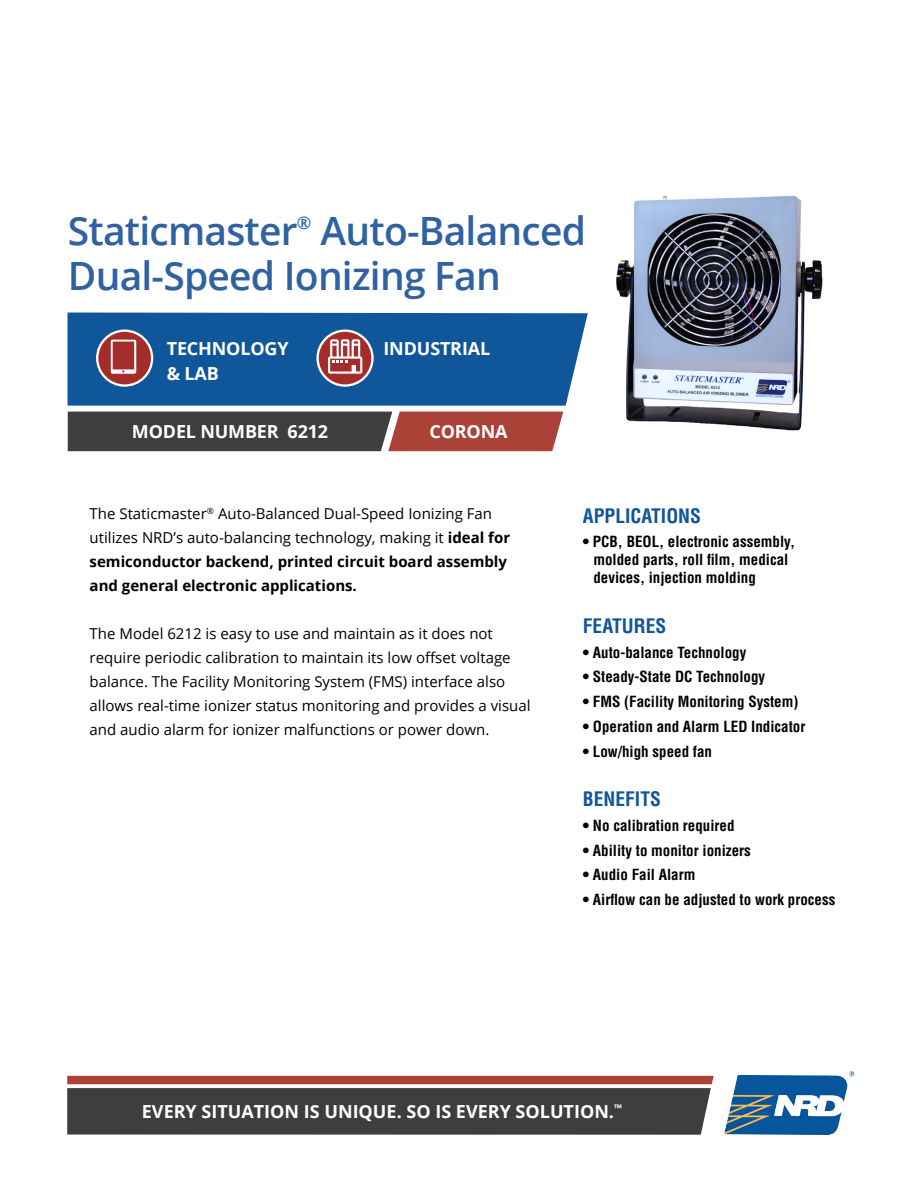
<style>
.page{position:relative;width:918px;height:1188px;background:#fff}
.page>*{position:absolute;margin:0;border:0;box-sizing:border-box;transform-origin:0 0}
.t1{font:600 39px/45px "Open Sans";letter-spacing:-.02em;color:#3061a3}
.t2{font:700 condensed 19.5px "Helvetica";color:#10569b}
.industry__model_numb{font:700 18px/25.5px "Open Sans";letter-spacing:-.01em;color:#fff}
.t3{font:600 17.55px "Open Sans";color:#3061a3}
.t4{font:15px/24px "Open Sans";color:#000}
.t5{font:700 condensed 15px/18px "Helvetica";color:#000}
.s1{font-weight:700}
</style>
<div class="page">
<img style="left:616px;top:195px;width:207px;height:236px">
<img style="left:724px;top:1071px;width:131px;height:64px">
<svg style="left:67px;top:1076px;width:647px;height:59px;background:#5d4e4d"></svg>
<svg style="left:67px;top:412px;width:496px;height:39px;background:#674441"></svg>
<div style="left:67px;top:313px;width:521px;height:93px;background:#10569b"></div>
<svg style="left:97px;top:331px;width:55px;height:55px"></svg>
<svg style="left:111px;top:339px;width:25px;height:35px"></svg>
<div style="left:96px;top:329px;width:57px;height:58px;border:2px solid #fff;border-radius:50%"></div>
<svg style="left:318px;top:331px;width:55px;height:55px"></svg>
<svg style="left:328px;top:339px;width:34px;height:35px"></svg>
<div style="left:316px;top:329px;width:58px;height:58px;border:2px solid #fff;border-radius:50%"></div>
<p class="t1" style="left:68px;top:208px;width:520px;text-indent:253px">Auto-Balanced<br>Dual-Speed Ionizing Fan</p>
<p class="t1" style="left:68px;top:208px;width:231px">Staticmaster</p>
<p class="t3" style="left:297px;top:211px;width:16px">®</p>
<p class="industry__model_numb" style="left:167px;top:335px;width:123px">TECHNOLOGY &amp; LAB</p>
<p class="industry__model_numb" style="left:384px;top:336px;width:108px">INDUSTRIAL</p>
<p class="industry__model_numb" style="left:132px;top:419px;width:198px">MODEL NUMBER 6212</p>
<p class="industry__model_numb" style="left:429px;top:419px;width:80px">CORONA</p>
<p class="t4" style="left:90px;top:501px;width:422px">The Staticmaster<sup>®</sup> Auto-Balanced Dual-Speed Ionizing Fan utilizes NRD’s auto-balancing technology, making it <span class="s1">ideal for semiconductor backend, printed circuit board assembly and general electronic applications.</span></p>
<p class="t4" style="left:90px;top:621px;width:442px">The Model 6212 is easy to use and maintain as it does not require periodic calibration to maintain its low offset voltage balance. The Facility Monitoring System (FMS) interface also allows real-time ionizer status monitoring and provides a visual and audio alarm for ionizer malfunctions or power down.</p>
<p class="t2" style="left:583px;top:504px;width:120px">APPLICATIONS</p>
<p class="t5" style="left:593px;top:533px;width:203px;text-indent:-10px">• PCB, BEOL, electronic assembly, molded parts, roll film, medical devices, injection molding</p>
<p class="t2" style="left:583px;top:614px;width:85px">FEATURES</p>
<p class="t5" style="left:583px;top:643px;width:165px">• Auto-balance Technology</p>
<p class="t5" style="left:583px;top:668px;width:184px">• Steady-State DC Technology</p>
<p class="t5" style="left:583px;top:693px;width:217px">• FMS (Facility Monitoring System)</p>
<p class="t5" style="left:583px;top:717px;width:224px">• Operation and Alarm LED Indicator</p>
<p class="t5" style="left:583px;top:742px;width:131px">• Low/high speed fan</p>
<p class="t2" style="left:583px;top:787px;width:80px">BENEFITS</p>
<p class="t5" style="left:583px;top:816px;width:153px">• No calibration required</p>
<p class="t5" style="left:583px;top:841px;width:169px">• Ability to monitor ionizers</p>
<p class="t5" style="left:583px;top:866px;width:114px">• Audio Fail Alarm</p>
<p class="t5" style="left:583px;top:891px;width:254px">• Airflow can be adjusted to work process</p>
<p class="industry__model_numb" style="left:142px;top:1099px;width:482px">EVERY SITUATION IS UNIQUE. SO IS EVERY SOLUTION.<sup>™</sup></p>
</div>
